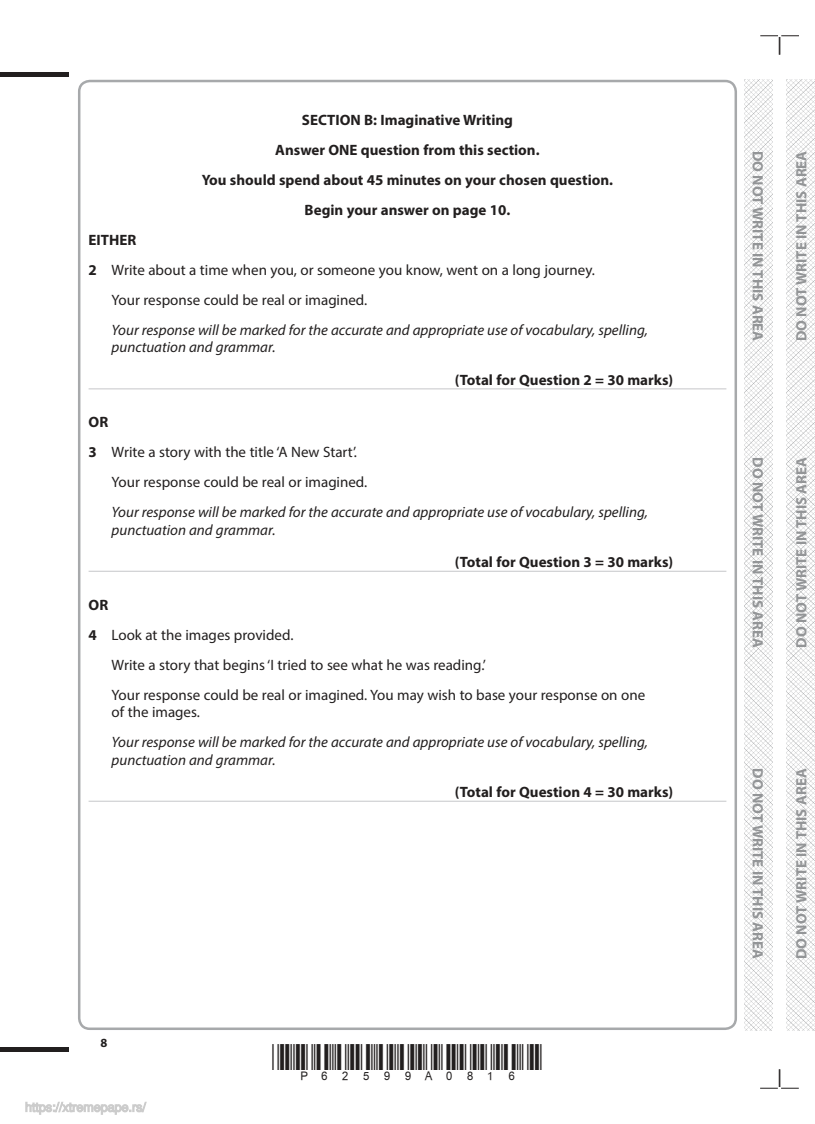
<style>
.page{position:relative;width:815px;height:1124px;background:#fff}
.page>*{position:absolute;margin:0;border:0;box-sizing:border-box;transform-origin:0 0}
.t1{font:15px "Myriad Pro";color:#221f1f}
.t2{font:italic 15px/17.5px "Myriad Pro";color:#221f1f}
.t3{font:700 15px/30px "Myriad Pro";color:#221f1f;text-align:center}
.t4{font:700 15px "Myriad Pro";color:#939597}
.t5{font:700 12.5px "Myriad Pro";color:#221f1f}
.s1{font-weight:700}
</style>
<div class="page">
<div style="left:78px;top:80px;width:659px;height:949px;border:3px solid #a7a9ab;border-radius:11px"></div>
<div style="left:0;top:72px;width:69px;height:5px;background:#221f1f"></div>
<hr style="left:0;top:1047px;width:69px;height:4px;background:#221f1f">
<svg style="left:760px;top:35px;width:39px;height:20px"></svg>
<svg style="left:760px;top:1069px;width:39px;height:19px"></svg>
<img style="left:744px;top:80px;width:28px;height:949px">
<img style="left:787px;top:80px;width:28px;height:949px">
<hr style="left:89px;top:388px;width:637px;height:1px;background:#d1d2d4">
<hr style="left:89px;top:570px;width:637px;height:2px;background:#d1d2d4">
<hr style="left:89px;top:800px;width:637px;height:1px;background:#d1d2d4">
<svg style="left:25px;top:1101px;width:122px;height:14px"></svg>
<p class="t3" style="left:202px;top:106px;width:413px">SECTION B: Imaginative Writing<br>Answer ONE question from this section.<br>You should spend about 45 minutes on your chosen question.<br>Begin your answer on page 10.</p>
<p class="t3" style="left:89px;top:226px;width:49px">EITHER</p>
<p class="t1" style="left:89px;top:264px;width:508px"><span class="s1">2</span> Write about a time when you, or someone you know, went on a long journey.</p>
<p class="t1" style="left:112px;top:294px;width:257px">Your response could be real or imagined.</p>
<p class="t2" style="left:112px;top:322px;width:538px">Your response will be marked for the accurate and appropriate use of vocabulary, spelling, punctuation and grammar.</p>
<p class="t3" style="left:455px;top:366px;width:220px">(Total for Question 2 = 30 marks)</p>
<p class="t3" style="left:89px;top:408px;width:21px">OR</p>
<p class="t1" style="left:89px;top:446px;width:270px"><span class="s1">3</span> Write a story with the title ‘A New Start’.</p>
<p class="t1" style="left:112px;top:476px;width:257px">Your response could be real or imagined.</p>
<p class="t2" style="left:112px;top:504px;width:538px">Your response will be marked for the accurate and appropriate use of vocabulary, spelling, punctuation and grammar.</p>
<p class="t3" style="left:455px;top:548px;width:220px">(Total for Question 3 = 30 marks)</p>
<p class="t3" style="left:89px;top:590px;width:21px">OR</p>
<p class="t1" style="left:89px;top:628px;width:206px"><span class="s1">4</span> Look at the images provided.</p>
<p class="t1" style="left:112px;top:658px;width:376px">Write a story that begins ‘I tried to see what he was reading.’</p>
<p class="t1" style="left:112px;top:688px;width:535px">Your response could be real or imagined. You may wish to base your response on one</p>
<p class="t1" style="left:112px;top:706px;width:90px">of the images.</p>
<p class="t2" style="left:112px;top:734px;width:538px">Your response will be marked for the accurate and appropriate use of vocabulary, spelling, punctuation and grammar.</p>
<p class="t3" style="left:455px;top:778px;width:220px">(Total for Question 4 = 30 marks)</p>
<p class="t5" style="left:101px;top:1037px;width:8px">8</p>
<p class="t4" style="left:763px;top:151px;width:192px;rotate:90deg">DO NOT WRITE IN THIS AREA</p>
<p class="t4" style="left:796px;top:341px;width:192px;rotate:-90deg">DO NOT WRITE IN THIS AREA</p>
<p class="t4" style="left:763px;top:457px;width:192px;rotate:90deg">DO NOT WRITE IN THIS AREA</p>
<p class="t4" style="left:796px;top:647px;width:192px;rotate:-90deg">DO NOT WRITE IN THIS AREA</p>
<p class="t4" style="left:763px;top:768px;width:192px;rotate:90deg">DO NOT WRITE IN THIS AREA</p>
<p class="t4" style="left:796px;top:958px;width:192px;rotate:-90deg">DO NOT WRITE IN THIS AREA</p>
</div>
